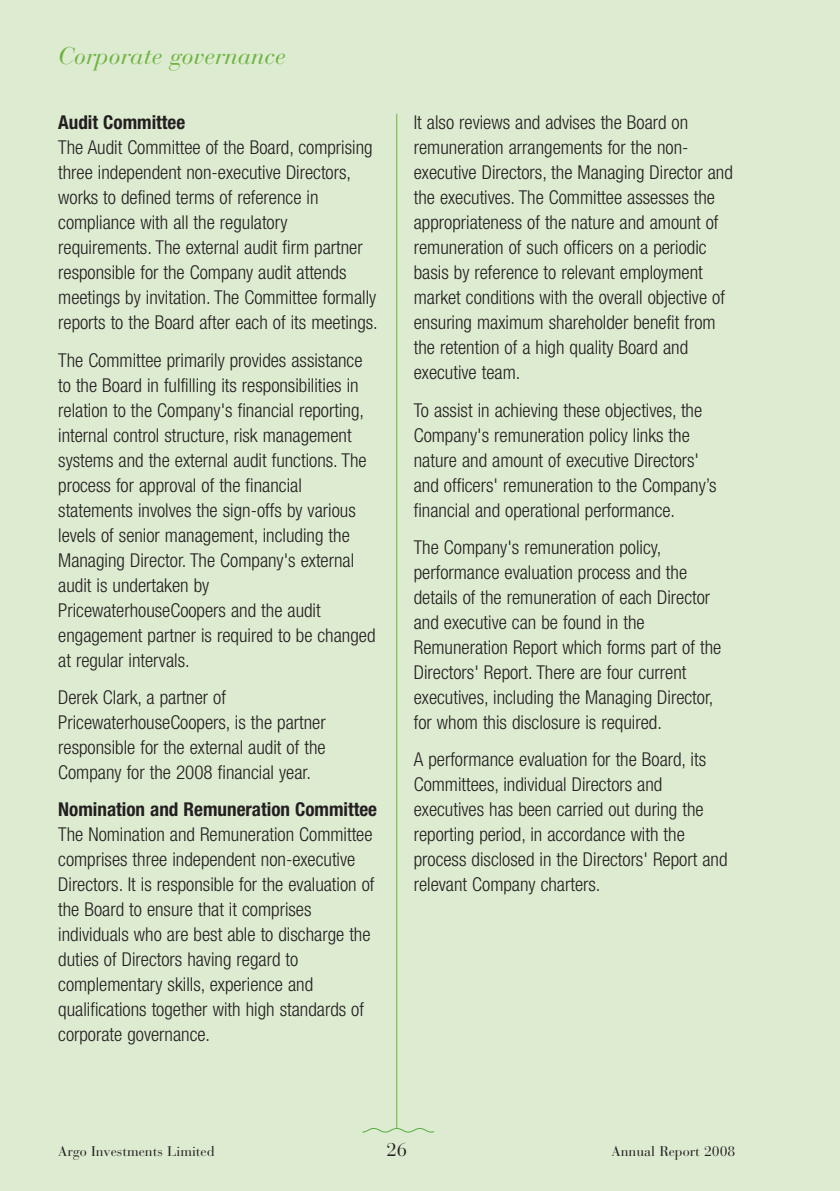
<style>
.page{position:relative;width:840px;height:1191px;background:#fff}
.page>*{position:absolute;margin:0;border:0;box-sizing:border-box;transform-origin:0 0}
.t1{font:italic 24px "Bauer Bodoni";color:#6cb43f}
.t2{font:300 condensed 19.2px/25px "Helvetica Neue";color:#231f20}
.t3{font:700 condensed 19.2px "Helvetica Neue";color:#231f20}
.t4{font:18.4px "Bauer Bodoni";color:#231f20}
.t5{font:14px "Bauer Bodoni";color:#231f20}
</style>
<div class="page">
<div style="left:0;top:0;width:839px;height:1191px;background:#ddebd1"></div>
<hr style="left:396px;top:114px;width:1px;height:1014px;background:#6cb43f">
<svg style="left:362px;top:1128px;width:71px;height:4px"></svg>
<p class="t1" style="left:58px;top:47px;width:229px">Corporate governance</p>
<p class="t3" style="left:58px;top:116px;width:128px">Audit Committee</p>
<p class="t2" style="left:58px;top:137px;width:321px">The Audit Committee of the Board, comprising three independent non-executive Directors, works to defined terms of reference in compliance with all the regulatory requirements. The external audit firm partner responsible for the Company audit attends meetings by invitation. The Committee formally reports to the Board after each of its meetings.</p>
<p class="t2" style="left:58px;top:349px;width:318px">The Committee primarily provides assistance to the Board in fulfilling its responsibilities in relation to the Company's financial reporting, internal control structure, risk management systems and the external audit functions. The process for approval of the financial statements involves the sign-offs by various levels of senior management, including the Managing Director. The Company's external audit is undertaken by PricewaterhouseCoopers and the audit engagement partner is required to be changed at regular intervals.</p>
<p class="t2" style="left:58px;top:686px;width:269px">Derek Clark, a partner of PricewaterhouseCoopers, is the partner responsible for the external audit of the Company for the 2008 financial year.</p>
<p class="t3" style="left:58px;top:802px;width:320px">Nomination and Remuneration Committee</p>
<p class="t2" style="left:58px;top:823px;width:317px">The Nomination and Remuneration Committee comprises three independent non-executive Directors. It is responsible for the evaluation of the Board to ensure that it comprises individuals who are best able to discharge the duties of Directors having regard to complementary skills, experience and qualifications together with high standards of corporate governance.</p>
<p class="t2" style="left:413px;top:112px;width:320px">It also reviews and advises the Board on remuneration arrangements for the non&shy;executive Directors, the Managing Director and the executives. The Committee assesses the appropriateness of the nature and amount of remuneration of such officers on a periodic basis by reference to relevant employment market conditions with the overall objective of ensuring maximum shareholder benefit from the retention of a high quality Board and executive team.</p>
<p class="t2" style="left:413px;top:399px;width:304px">To assist in achieving these objectives, the Company's remuneration policy links the nature and amount of executive Directors' and officers' remuneration to the Company’s financial and operational performance.</p>
<p class="t2" style="left:413px;top:536px;width:309px">The Company's remuneration policy, performance evaluation process and the details of the remuneration of each Director and executive can be found in the Remuneration Report which forms part of the Directors' Report. There are four current executives, including the Managing Director, for whom this disclosure is required.</p>
<p class="t2" style="left:413px;top:748px;width:315px">A performance evaluation for the Board, its Committees, individual Directors and executives has been carried out during the reporting period, in accordance with the process disclosed in the Directors' Report and relevant Company charters.</p>
<p class="t4" style="left:386px;top:1142px;width:22px">26</p>
<p class="t5" style="left:58px;top:1145px;width:158px">Argo Investments Limited</p>
<p class="t5" style="left:611px;top:1145px;width:125px">Annual Report 2008</p>
</div>
